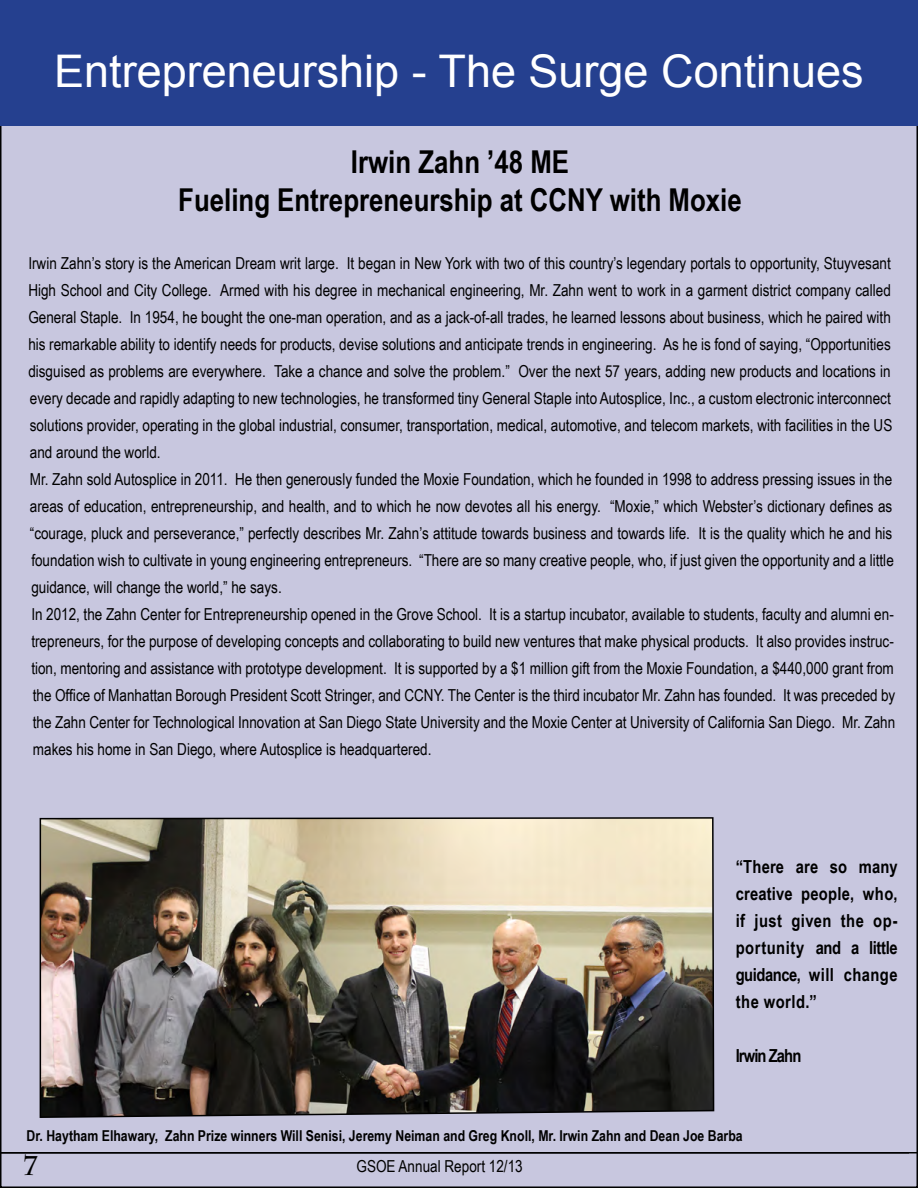
<style>
.page{position:relative;width:918px;height:1188px;background:#fff}
.page>*{position:absolute;margin:0;border:0;box-sizing:border-box;transform-origin:0 0}
.t1{font:45px "Arial";color:#fff}
.t2{font:700 31.5px/37.8px "Arial Narrow";color:#000;text-align:center}
.t3{font:700 27px "Charlemagne Std";color:#000}
.t4{font:700 18px/27px "Arial Narrow";letter-spacing:.02em;color:#000;text-align:justify}
.t5{font:700 18px "Arial Narrow";letter-spacing:-.05em;color:#000}
.t6{font:16.5px/27px "Arial Narrow";color:#000}
.t7{font:700 15px "Arial Narrow";color:#000}
</style>
<div class="page">
<div style="left:1px;top:1px;width:916px;height:1186px;background:#c8c7df"></div>
<hr style="left:0;top:1152px;width:918px;height:2px;background:#000">
<div style="left:0;top:0;width:918px;height:126px;background:#25408f"></div>
<img style="left:39px;top:817px;width:676px;height:301px">
<p class="t1" style="left:54px;top:41px;width:811px">Entrepreneurship - The Surge Continues</p>
<p class="t2" style="left:178px;top:141px;width:565px">Irwin Zahn ’48 ME<br>Fueling Entrepreneurship at CCNY with Moxie</p>
<p class="t6" style="left:28px;top:249px;width:869px">Irwin Zahn’s story is the American Dream writ large. It began in New York with two of this country’s legendary portals to opportunity, Stuyvesant High School and City College. Armed with his degree in mechanical engineering, Mr. Zahn went to work in a garment district company called General Staple. In 1954, he bought the one-man operation, and as a jack-of-all trades, he learned lessons about business, which he paired with his remarkable ability to identify needs for products, devise solutions and anticipate trends in engineering. As he is fond of saying, “Opportunities disguised as problems are everywhere. Take a chance and solve the problem.” Over the next 57 years, adding new products and locations in every decade and rapidly adapting to new technologies, he transformed tiny General Staple into Autosplice, Inc., a custom electronic interconnect solutions provider, operating in the global industrial, consumer, transportation, medical, automotive, and telecom markets, with facilities in the US and around the world.<br>Mr. Zahn sold Autosplice in 2011. He then generously funded the Moxie Foundation, which he founded in 1998 to address pressing issues in the areas of education, entrepreneurship, and health, and to which he now devotes all his energy. “Moxie,” which Webster’s dictionary defines as “courage, pluck and perseverance,” perfectly describes Mr. Zahn’s attitude towards business and towards life. It is the quality which he and his foundation wish to cultivate in young engineering entrepreneurs. “There are so many creative people, who, if just given the opportunity and a little guidance, will change the world,” he says.<br>In 2012, the Zahn Center for Entrepreneurship opened in the Grove School. It is a startup incubator, available to students, faculty and alumni en&shy;trepreneurs, for the purpose of developing concepts and collaborating to build new ventures that make physical products. It also provides instruc&shy;tion, mentoring and assistance with prototype development. It is supported by a $1 million gift from the Moxie Foundation, a $440,000 grant from the Office of Manhattan Borough President Scott Stringer, and CCNY. The Center is the third incubator Mr. Zahn has founded. It was preceded by the Zahn Center for Technological Innovation at San Diego State University and the Moxie Center at University of California San Diego. Mr. Zahn makes his home in San Diego, where Autosplice is headquartered.</p>
<p class="t4" style="left:736px;top:852px;width:164px">“There are so many creative people, who, if just given the op&shy;portunity and a little guidance, will change the world.”</p>
<p class="t5" style="left:736px;top:1042px;width:67px">Irwin Zahn</p>
<p class="t7" style="left:27px;top:1125px;width:718px">Dr. Haytham Elhawary, Zahn Prize winners Will Senisi, Jeremy Neiman and Greg Knoll, Mr. Irwin Zahn and Dean Joe Barba</p>
<p class="t3" style="left:23px;top:1150px;width:16px">7</p>
<p class="t6" style="left:357px;top:1152px;width:168px">GSOE Annual Report 12/13</p>
</div>
